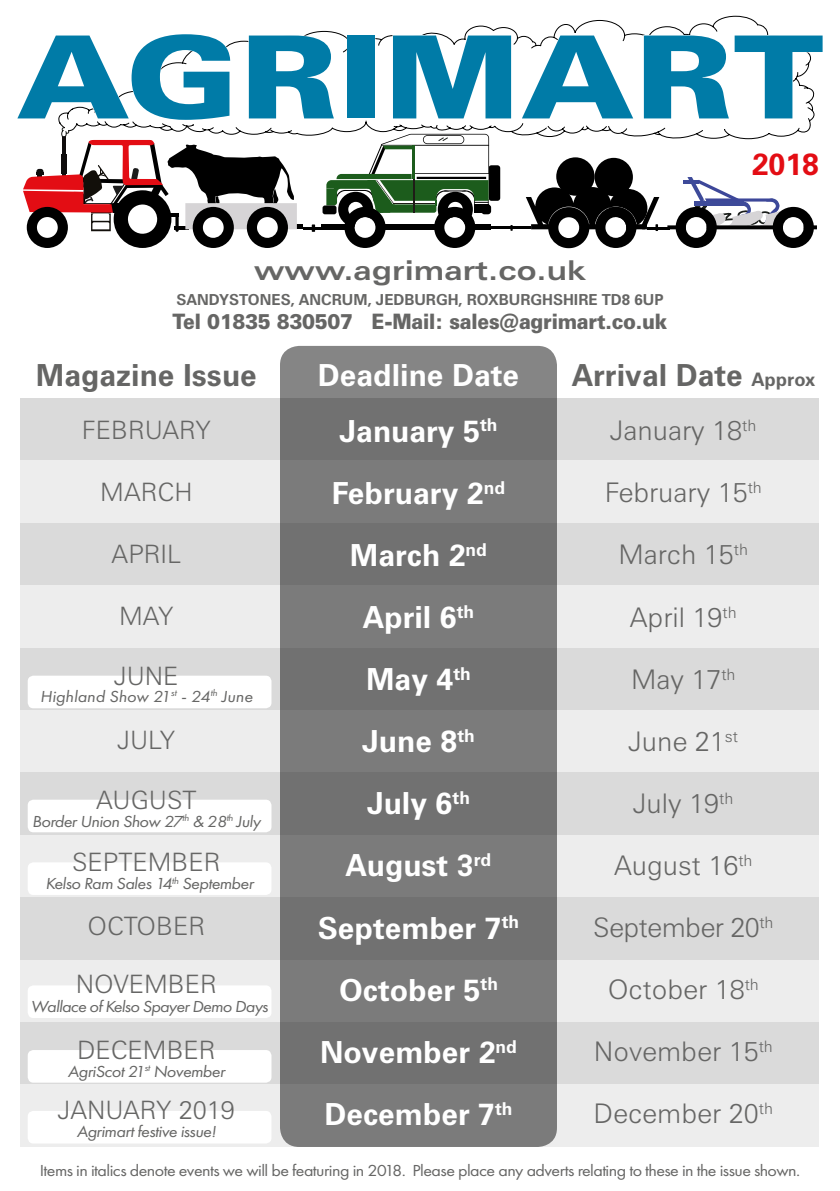
<style>
.page{position:relative;width:840px;height:1191px;background:#fff}
.page>*{position:absolute;margin:0;border:0;box-sizing:border-box;transform-origin:0 0}
.t1{font:900 115.2px "Zurich BT";color:#007ba7;scale:1.2 1}
.t2{font:700 30.4px/62px "Zurich BT";color:#fff;text-align:center}
.t3{font:700 30.4px "Zurich BT";color:#666665}
.t4{font:700 30.4px "Zurich BT";color:#e30d14}
.t5{font:700 expanded 27.4px "Zurich BT";color:#666665}
.t6{font:300 27px "Zurich BT";color:#666665}
.t7{font:300 27px "Zurich BT";letter-spacing:-.02em;color:#666665}
.t8{font:300 25.4px "Zurich BT";color:#666665}
.t9{font:900 21.2px "Zurich BT";letter-spacing:-.01em;color:#666665;scale:.92 1}
.t10{font:italic 16.6px "Futura PT";letter-spacing:-.03em;color:#666665;scale:1.09 1}
.t11{font:16.6px "Futura PT";letter-spacing:-.03em;color:#666665;scale:1.09 1}
.t12{font:italic 16.6px "Futura PT";color:#666665;scale:1.09 1}
.t13{font:700 15.2px "Zurich BT";color:#666665}
.s1{font-size:18.6px}
</style>
<div class="page">
<hr style="left:489px;top:226px;width:42px;height:3px;background:#000">
<div style="left:556px;top:157px;width:38px;height:39px;background:#000;border-radius:50%"></div>
<div style="left:594px;top:158px;width:38px;height:38px;background:#000;border-radius:50%"></div>
<hr style="left:646px;top:227px;width:22px;height:2px;background:#000">
<svg style="left:667px;top:177px;width:149px;height:71px"></svg>
<svg style="left:310px;top:16px;width:503px;height:124px"></svg>
<svg style="left:526px;top:187px;width:133px;height:61px"></svg>
<svg style="left:23px;top:33px;width:489px;height:215px"></svg>
<svg style="left:520px;top:35px;width:114px;height:84px"></svg>
<svg style="left:642px;top:35px;width:173px;height:84px"></svg>
<div style="left:21px;top:398px;width:797px;height:63px;background:#dadada"></div>
<div style="left:21px;top:461px;width:797px;height:62px;background:#ededed"></div>
<div style="left:21px;top:523px;width:797px;height:62px;background:#dadada"></div>
<div style="left:21px;top:585px;width:797px;height:63px;background:#ededed"></div>
<div style="left:21px;top:648px;width:797px;height:62px;background:#dadada"></div>
<div style="left:21px;top:710px;width:797px;height:62px;background:#ededed"></div>
<div style="left:21px;top:772px;width:797px;height:63px;background:#dadada"></div>
<div style="left:21px;top:835px;width:797px;height:62px;background:#ededed"></div>
<div style="left:21px;top:897px;width:797px;height:62px;background:#dadada"></div>
<div style="left:21px;top:959px;width:797px;height:63px;background:#ededed"></div>
<div style="left:21px;top:1022px;width:797px;height:62px;background:#dadada"></div>
<div style="left:21px;top:1084px;width:797px;height:63px;background:#ededed"></div>
<div style="left:28px;top:1050px;width:243px;height:32px;background:#fff;border-radius:6px"></div>
<div style="left:28px;top:985px;width:243px;height:33px;background:#fff;border-radius:6px"></div>
<div style="left:280px;top:346px;width:276px;height:801px;background:#7b7b7b;border-radius:19px"></div>
<div style="left:28px;top:675px;width:243px;height:33px;background:#fff;border-radius:6px"></div>
<div style="left:28px;top:799px;width:243px;height:33px;background:#fff;border-radius:6px"></div>
<div style="left:28px;top:862px;width:243px;height:33px;background:#fff;border-radius:6px"></div>
<div style="left:28px;top:1111px;width:243px;height:32px;background:#fff;border-radius:6px"></div>
<h1 class="t1" style="left:16px;top:7px;width:674px">AGRIMART</h1>
<h2 class="t4" style="left:751px;top:146px;width:69px">2018</h2>
<h3 class="t5" style="left:254px;top:254px;width:333px">www.agrimart.co.uk</h3>
<p class="t13" style="left:176px;top:290px;width:488px">SANDYSTONES, ANCRUM, JEDBURGH, ROXBURGHSHIRE TD8 6UP</p>
<p class="t9" style="left:172px;top:308px;width:539px">Tel 01835 830507 E-Mail: sales@agrimart.co.uk</p>
<h2 class="t3" style="left:36px;top:356px;width:222px">Magazine Issue</h2>
<h2 class="t3" style="left:571px;top:356px;width:245px">Arrival Date <span class="s1">Approx</span></h2>
<h2 class="t2" style="left:317px;top:399px;width:203px">January 5<sup>th<br></sup>February 2<sup>nd<br></sup>March 2<sup>nd<br></sup>April 6<sup>th<br></sup>May 4<sup>th<br></sup>June 8<sup>th<br></sup>July 6<sup>th<br></sup>August 3<sup>rd<br></sup>September 7<sup>th<br></sup>October 5<sup>th<br></sup>November 2<sup>nd<br></sup>December 7<sup>th</sup></h2>
<h2 class="t2" style="left:317px;top:343px;width:203px">Deadline Date</h2>
<h3 class="t6" style="left:609px;top:414px;width:148px">January 18<sup>th</sup></h3>
<h3 class="t6" style="left:604px;top:476px;width:158px">February 15<sup>th</sup></h3>
<h3 class="t6" style="left:618px;top:538px;width:131px">March 15<sup>th</sup></h3>
<h3 class="t8" style="left:82px;top:414px;width:131px">FEBRUARY</h3>
<h3 class="t8" style="left:100px;top:476px;width:94px">MARCH</h3>
<h3 class="t8" style="left:111px;top:538px;width:71px">APRIL</h3>
<h3 class="t6" style="left:629px;top:600px;width:108px">April 19<sup>th</sup></h3>
<h3 class="t6" style="left:630px;top:662px;width:106px">May 17<sup>th</sup></h3>
<h3 class="t6" style="left:628px;top:725px;width:111px">June 21<sup>st</sup></h3>
<h3 class="t8" style="left:119px;top:600px;width:56px">MAY</h3>
<h3 class="t8" style="left:114px;top:660px;width:66px">JUNE</h3>
<p class="t12" style="left:40px;top:686px;width:196px">Highland Show 21<sup>st</sup> - 24<sup>th</sup> June</p>
<h3 class="t8" style="left:117px;top:724px;width:59px">JULY</h3>
<h3 class="t8" style="left:96px;top:784px;width:102px">AUGUST</h3>
<h3 class="t6" style="left:633px;top:787px;width:101px">July 19<sup>th</sup></h3>
<h3 class="t6" style="left:613px;top:849px;width:140px">August 16<sup>th</sup></h3>
<h3 class="t7" style="left:593px;top:911px;width:181px">September 20<sup>th</sup></h3>
<h3 class="t6" style="left:607px;top:973px;width:152px">October 18<sup>th</sup></h3>
<p class="t10" style="left:32px;top:811px;width:211px">Border Union Show 27<sup>th</sup> &amp; 28<sup>th</sup> July</p>
<h3 class="t8" style="left:72px;top:846px;width:150px">SEPTEMBER</h3>
<p class="t10" style="left:45px;top:874px;width:192px">Kelso Ram Sales 14<sup>th</sup> September</p>
<h3 class="t8" style="left:87px;top:910px;width:119px">OCTOBER</h3>
<h3 class="t8" style="left:76px;top:968px;width:142px">NOVEMBER</h3>
<p class="t10" style="left:31px;top:996px;width:219px">Wallace of Kelso Spayer Demo Days</p>
<h3 class="t8" style="left:77px;top:1034px;width:140px">DECEMBER</h3>
<h3 class="t6" style="left:593px;top:1035px;width:180px">November 15<sup>th</sup></h3>
<p class="t10" style="left:68px;top:1061px;width:146px">AgriScot 21<sup>st</sup> November</p>
<h3 class="t8" style="left:58px;top:1094px;width:178px">JANUARY 2019</h3>
<h3 class="t6" style="left:593px;top:1097px;width:181px">December 20<sup>th</sup></h3>
<p class="t10" style="left:77px;top:1122px;width:129px">Agrimart festive issue!</p>
<p class="t11" style="left:40px;top:1160px;width:698px">Items in italics denote events we will be featuring in 2018. Please place any adverts relating to these in the issue shown.</p>
</div>
